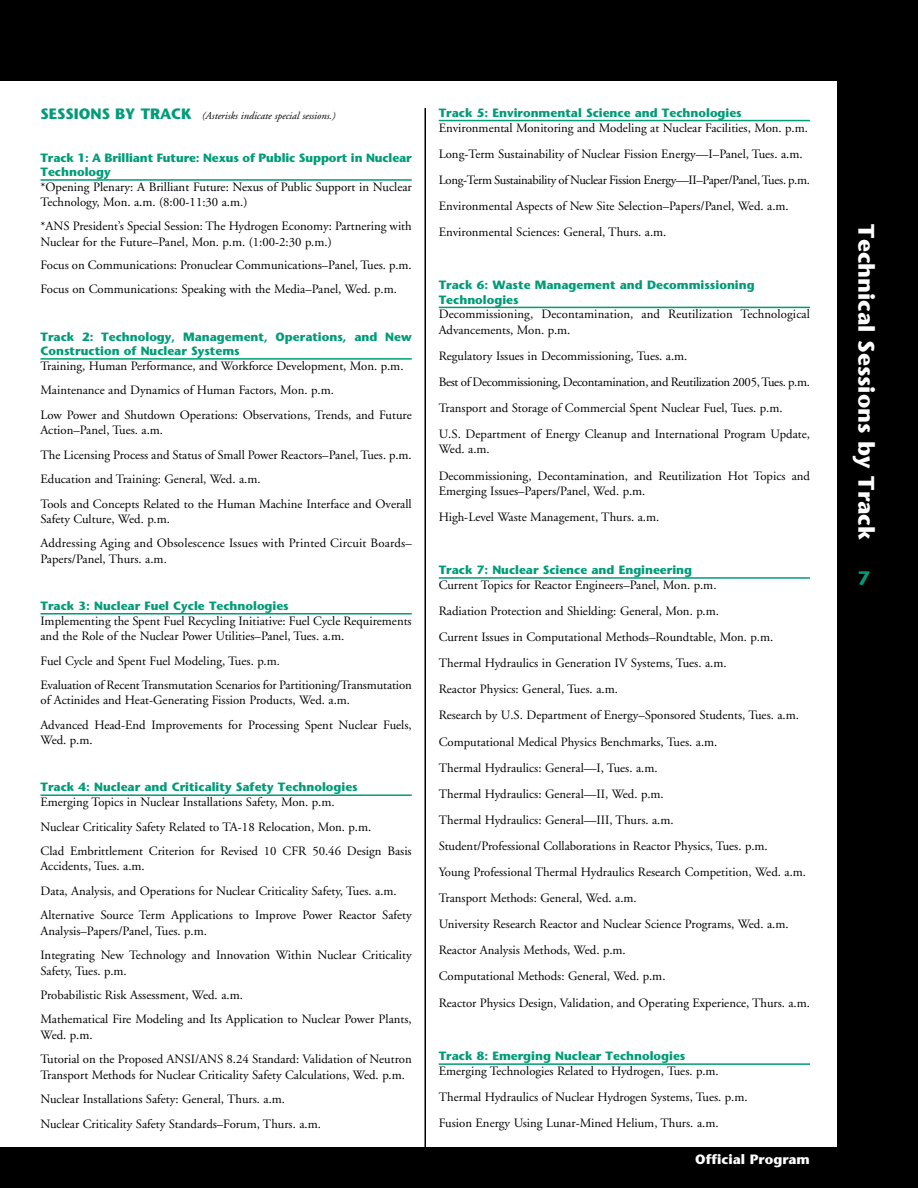
<style>
.page{position:relative;width:918px;height:1188px;background:#fff}
.page>*{position:absolute;margin:0;border:0;box-sizing:border-box;transform-origin:0 0}
.t1{font:700 22.5px "ATC Oak";color:#fff}
.t2{font:700 19.5px "ATC Oak";color:#009c78}
.t3{font:700 13.5px "ATC Oak";color:#fff}
.t4{font:12.75px/26.1px "Adobe Garamond";color:#000}
.t5{font:700 12px/14.4px "ATC Oak";color:#009c78}
.t6{font:italic 10.5px "Adobe Garamond";color:#000}
.s1{font-family:"ATC Oak";font-weight:700;font-style:normal;font-size:15px;color:#009c78}
</style>
<div class="page">
<div style="left:0;top:0;width:918px;height:81px;background:#000"></div>
<div style="left:837px;top:0;width:81px;height:1188px;background:#000"></div>
<div style="left:0;top:1148px;width:918px;height:40px;background:#000"></div>
<hr style="left:424px;top:108px;width:2px;height:1040px;background:#000">
<hr style="left:40px;top:179px;width:372px;height:2px;background:#009c78">
<hr style="left:40px;top:358px;width:372px;height:2px;background:#009c78">
<hr style="left:40px;top:613px;width:372px;height:2px;background:#009c78">
<hr style="left:40px;top:794px;width:372px;height:2px;background:#009c78">
<hr style="left:439px;top:120px;width:371px;height:1px;background:#009c78">
<hr style="left:439px;top:307px;width:371px;height:1px;background:#009c78">
<hr style="left:439px;top:577px;width:371px;height:2px;background:#009c78">
<hr style="left:439px;top:1063px;width:371px;height:2px;background:#009c78">
<p class="t6" style="left:40px;top:111px;width:296px"><span class="s1">SESSIONS BY TRACK</span> (Asterisks indicate special sessions.)</p>
<p class="t5" style="left:40px;top:152px;width:373px">Track 1: A Brilliant Future: Nexus of Public Support in Nuclear<br>Technology</p>
<p class="t4" style="left:40px;top:180px;width:373px;line-height:15.3px">*Opening Plenary: A Brilliant Future: Nexus of Public Support in Nuclear<br>Technology, Mon. a.m. (8:00-11:30 a.m.)</p>
<p class="t4" style="left:40px;top:220px;width:373px;line-height:15.3px">*ANS President’s Special Session: The Hydrogen Economy: Partnering with<br>Nuclear for the Future–Panel, Mon. p.m. (1:00-2:30 p.m.)</p>
<p class="t4" style="left:40px;top:255px;width:373px;line-height:24px">Focus on Communications: Pronuclear Communications–Panel, Tues. p.m.<br>Focus on Communications: Speaking with the Media–Panel, Wed. p.m.</p>
<p class="t5" style="left:40px;top:331px;width:373px">Track 2: Technology, Management, Operations, and New<br>Construction of Nuclear Systems</p>
<p class="t4" style="left:40px;top:355px;width:373px;line-height:24.5px">Training, Human Performance, and Workforce Development, Mon. p.m.<br>Maintenance and Dynamics of Human Factors, Mon. p.m.<br>Low Power and Shutdown Operations: Observations, Trends, and Future</p>
<p class="t4" style="left:40px;top:419px;width:373px;line-height:24.5px">Action–Panel, Tues. a.m.<br>The Licensing Process and Status of Small Power Reactors–Panel, Tues. p.m.<br>Education and Training: General, Wed. a.m.<br>Tools and Concepts Related to the Human Machine Interface and Overall</p>
<p class="t4" style="left:40px;top:508px;width:373px;line-height:24.5px">Safety Culture, Wed. p.m.<br>Addressing Aging and Obsolescence Issues with Printed Circuit Boards–</p>
<p class="t4" style="left:40px;top:547px;width:128px">Papers/Panel, Thurs. a.m.</p>
<p class="t5" style="left:40px;top:600px;width:250px">Track 3: Nuclear Fuel Cycle Technologies</p>
<p class="t4" style="left:40px;top:614px;width:373px;line-height:15.3px">Implementing the Spent Fuel Recycling Initiative: Fuel Cycle Requirements and the Role of the Nuclear Power Utilities–Panel, Tues. a.m.</p>
<p class="t4" style="left:40px;top:649px;width:373px;line-height:24.5px">Fuel Cycle and Spent Fuel Modeling, Tues. p.m.<br>Evaluation of Recent Transmutation Scenarios for Partitioning/Transmutation</p>
<p class="t4" style="left:40px;top:689px;width:373px;line-height:24.5px">of Actinides and Heat-Generating Fission Products, Wed. a.m.<br>Advanced Head-End Improvements for Processing Spent Nuclear Fuels,</p>
<p class="t4" style="left:40px;top:728px;width:54px">Wed. p.m.</p>
<p class="t5" style="left:40px;top:781px;width:319px">Track 4: Nuclear and Criticality Safety Technologies</p>
<p class="t4" style="left:40px;top:791px;width:373px;line-height:24.5px">Emerging Topics in Nuclear Installations Safety, Mon. p.m.<br>Nuclear Criticality Safety Related to TA-18 Relocation, Mon. p.m.<br>Clad Embrittlement Criterion for Revised 10 CFR 50.46 Design Basis</p>
<p class="t4" style="left:40px;top:855px;width:373px;line-height:24.5px">Accidents, Tues. a.m.<br>Data, Analysis, and Operations for Nuclear Criticality Safety, Tues. a.m.<br>Alternative Source Term Applications to Improve Power Reactor Safety</p>
<p class="t4" style="left:40px;top:920px;width:373px;line-height:24.5px">Analysis–Papers/Panel, Tues. p.m.<br>Integrating New Technology and Innovation Within Nuclear Criticality</p>
<p class="t4" style="left:40px;top:959px;width:373px;line-height:24.5px">Safety, Tues. p.m.<br>Probabilistic Risk Assessment, Wed. a.m.<br>Mathematical Fire Modeling and Its Application to Nuclear Power Plants,</p>
<p class="t4" style="left:40px;top:1024px;width:373px;line-height:24.5px">Wed. p.m.<br>Tutorial on the Proposed ANSI/ANS 8.24 Standard: Validation of Neutron</p>
<p class="t4" style="left:40px;top:1063px;width:366px;line-height:24.5px">Transport Methods for Nuclear Criticality Safety Calculations, Wed. p.m.<br>Nuclear Installations Safety: General, Thurs. a.m.<br>Nuclear Criticality Safety Standards–Forum, Thurs. a.m.</p>
<p class="t5" style="left:439px;top:107px;width:305px">Track 5: Environmental Science and Technologies</p>
<p class="t4" style="left:439px;top:116px;width:373px">Environmental Monitoring and Modeling at Nuclear Facilities, Mon. p.m.<br>Long-Term Sustainability of Nuclear Fission Energy—I–Panel, Tues. a.m.<br>Long-Term Sustainability of Nuclear Fission Energy—II–Paper/Panel, Tues. p.m.<br>Environmental Aspects of New Site Selection–Papers/Panel, Wed. a.m.<br>Environmental Sciences: General, Thurs. a.m.</p>
<p class="t5" style="left:439px;top:279px;width:318px">Track 6: Waste Management and Decommissioning<br>Technologies</p>
<p class="t4" style="left:439px;top:308px;width:373px;line-height:15.3px">Decommissioning, Decontamination, and Reutilization Technological<br>Advancements, Mon. p.m.</p>
<p class="t4" style="left:439px;top:344px;width:373px">Regulatory Issues in Decommissioning, Tues. a.m.<br>Best of Decommissioning, Decontamination, and Reutilization 2005, Tues. p.m.<br>Transport and Storage of Commercial Spent Nuclear Fuel, Tues. p.m.<br>U.S. Department of Energy Cleanup and International Program Update,</p>
<p class="t4" style="left:439px;top:438px;width:373px">Wed. a.m.<br>Decommissioning, Decontamination, and Reutilization Hot Topics and</p>
<p class="t4" style="left:439px;top:479px;width:222px">Emerging Issues–Papers/Panel, Wed. p.m.<br>High-Level Waste Management, Thurs. a.m.</p>
<p class="t5" style="left:439px;top:564px;width:255px">Track 7: Nuclear Science and Engineering</p>
<p class="t4" style="left:439px;top:573px;width:373px">Current Topics for Reactor Engineers–Panel, Mon. p.m.<br>Radiation Protection and Shielding: General, Mon. p.m.<br>Current Issues in Computational Methods–Roundtable, Mon. p.m.<br>Thermal Hydraulics in Generation IV Systems, Tues. a.m.<br>Reactor Physics: General, Tues. a.m.<br>Research by U.S. Department of Energy–Sponsored Students, Tues. a.m.<br>Computational Medical Physics Benchmarks, Tues. a.m.<br>Thermal Hydraulics: General—I, Tues. a.m.<br>Thermal Hydraulics: General—II, Wed. p.m.<br>Thermal Hydraulics: General—III, Thurs. a.m.<br>Student/Professional Collaborations in Reactor Physics, Tues. p.m.<br>Young Professional Thermal Hydraulics Research Competition, Wed. a.m.<br>Transport Methods: General, Wed. a.m.<br>University Research Reactor and Nuclear Science Programs, Wed. a.m.<br>Reactor Analysis Methods, Wed. p.m.<br>Computational Methods: General, Wed. p.m.<br>Reactor Physics Design, Validation, and Operating Experience, Thurs. a.m.</p>
<p class="t5" style="left:439px;top:1050px;width:248px">Track 8: Emerging Nuclear Technologies</p>
<p class="t4" style="left:439px;top:1059px;width:310px">Emerging Technologies Related to Hydrogen, Tues. p.m.<br>Thermal Hydraulics of Nuclear Hydrogen Systems, Tues. p.m.<br>Fusion Energy Using Lunar-Mined Helium, Thurs. a.m.</p>
<p class="t3" style="left:695px;top:1155px;width:116px">Official Program</p>
<h1 class="t1" style="left:875px;top:224px;width:317px;rotate:90deg">Technical Sessions by Track</h1>
<h2 class="t2" style="left:858px;top:571px;width:14px">7</h2>
</div>
